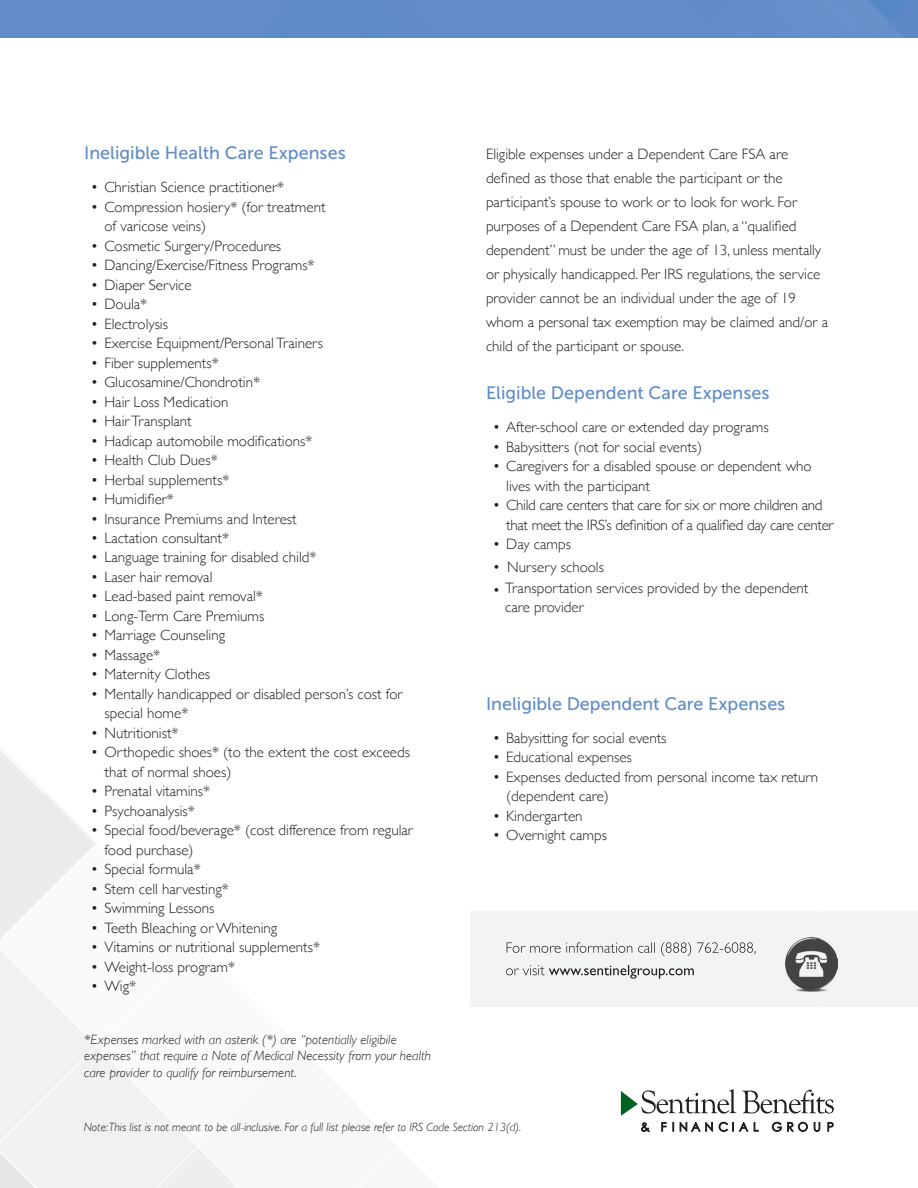
<style>
.page{position:relative;width:918px;height:1188px;background:#fff}
.page>*{position:absolute;margin:0;border:0;box-sizing:border-box;transform-origin:0 0}
.t1{font:18px "Museo Sans 500";color:#608cc8}
.t2{font:300 15px/24px "Gill Sans";color:#231f20}
.t3{font:300 15px/19.5px "Gill Sans";letter-spacing:-.02em;color:#231f20}
.t4{font:italic 300 13.5px/16.5px "Gill Sans";color:#231f20}
.t5{font:italic 300 12px "Gill Sans";color:#231f20}
</style>
<div class="page">
<div style="left:0;top:0;width:918px;height:38px;background:#618cc8"></div>
<svg style="left:0;top:747px;width:125px;height:126px"></svg>
<svg style="left:621px;top:1089px;width:115px;height:27px"></svg>
<svg style="left:742px;top:1090px;width:92px;height:24px"></svg>
<svg style="left:641px;top:1122px;width:10px;height:10px"></svg>
<svg style="left:661px;top:1122px;width:6px;height:10px"></svg>
<svg style="left:673px;top:1122px;width:86px;height:10px"></svg>
<svg style="left:772px;top:1122px;width:36px;height:10px"></svg>
<svg style="left:814px;top:1122px;width:6px;height:10px"></svg>
<svg style="left:827px;top:1122px;width:7px;height:10px"></svg>
<div style="left:820px;top:912px;width:98px;height:95px;background:#f2f3f4"></div>
<div style="left:470px;top:912px;width:350px;height:95px;background:#f2f3f4"></div>
<img style="left:507px;top:942px;width:249px;height:14px">
<img style="left:506px;top:965px;width:39px;height:10px">
<img style="left:549px;top:965px;width:145px;height:14px">
<img style="left:785px;top:938px;width:52px;height:53px">
<p class="t1" style="left:84px;top:143px;width:263px">Ineligible Health Care Expenses</p>
<p class="t2" style="left:91px;top:174px;width:195px">• Christian Science practitioner*</p>
<p class="t2" style="left:104px;top:196px;width:223px;line-height:19.5px;text-indent:-14px">• Compression hosiery* (for treatment of varicose veins)</p>
<p class="t2" style="left:91px;top:233px;width:192px">• Cosmetic Surgery/Procedures</p>
<p class="t2" style="left:91px;top:252px;width:225px">• Dancing/Exercise/Fitness Programs*</p>
<p class="t2" style="left:91px;top:272px;width:102px">• Diaper Service</p>
<p class="t2" style="left:91px;top:291px;width:58px">• Doula*</p>
<p class="t2" style="left:91px;top:311px;width:79px">• Electrolysis</p>
<p class="t2" style="left:91px;top:330px;width:234px">• Exercise Equipment/Personal Trainers</p>
<p class="t2" style="left:91px;top:350px;width:129px">• Fiber supplements*</p>
<p class="t2" style="left:91px;top:369px;width:171px">• Glucosamine/Chondrotin*</p>
<p class="t2" style="left:91px;top:389px;width:139px">• Hair Loss Medication</p>
<p class="t2" style="left:91px;top:408px;width:102px">• Hair Transplant</p>
<p class="t2" style="left:91px;top:428px;width:223px">• Hadicap automobile modifications*</p>
<p class="t2" style="left:91px;top:447px;width:128px">• Health Club Dues*</p>
<p class="t2" style="left:91px;top:467px;width:140px">• Herbal supplements*</p>
<p class="t2" style="left:91px;top:486px;width:84px">• Humidifier*</p>
<p class="t2" style="left:91px;top:506px;width:207px">• Insurance Premiums and Interest</p>
<p class="t2" style="left:91px;top:525px;width:140px">• Lactation consultant*</p>
<p class="t2" style="left:91px;top:545px;width:227px">• Language training for disabled child*</p>
<p class="t2" style="left:91px;top:564px;width:123px">• Laser hair removal</p>
<p class="t2" style="left:91px;top:584px;width:173px">• Lead-based paint removal*</p>
<p class="t2" style="left:91px;top:603px;width:175px">• Long-Term Care Premiums</p>
<p class="t2" style="left:91px;top:623px;width:136px">• Marriage Counseling</p>
<p class="t2" style="left:91px;top:642px;width:71px">• Massage*</p>
<p class="t2" style="left:91px;top:662px;width:121px">• Maternity Clothes</p>
<p class="t2" style="left:104px;top:684px;width:300px;line-height:19.5px;text-indent:-14px">• Mentally handicapped or disabled person’s cost for special home*</p>
<p class="t2" style="left:91px;top:720px;width:89px">• Nutritionist*</p>
<p class="t2" style="left:104px;top:742px;width:307px;line-height:19.5px;text-indent:-14px">• Orthopedic shoes* (to the extent the cost exceeds that of normal shoes)</p>
<p class="t2" style="left:91px;top:779px;width:121px">• Prenatal vitamins*</p>
<p class="t2" style="left:91px;top:798px;width:106px">• Psychoanalysis*</p>
<p class="t2" style="left:104px;top:820px;width:310px;line-height:19.5px;text-indent:-14px">• Special food/beverage* (cost difference from regular food purchase)</p>
<p class="t2" style="left:91px;top:857px;width:111px">• Special formula*</p>
<p class="t2" style="left:91px;top:876px;width:139px">• Stem cell harvesting*</p>
<p class="t2" style="left:91px;top:896px;width:125px">• Swimming Lessons</p>
<p class="t2" style="left:91px;top:915px;width:188px">• Teeth Bleaching or Whitening</p>
<p class="t2" style="left:91px;top:935px;width:231px">• Vitamins or nutritional supplements*</p>
<p class="t2" style="left:91px;top:954px;width:146px">• Weight-loss program*</p>
<p class="t2" style="left:91px;top:974px;width:47px">• Wig*</p>
<p class="t4" style="left:84px;top:1031px;width:348px">*Expenses marked with an asterik (*) are “potentially eligibile expenses” that require a Note of Medical Necessity from your health care provider to qualify for reimbursement.</p>
<p class="t2" style="left:486px;top:141px;width:344px">Eligible expenses under a Dependent Care FSA are defined as those that enable the participant or the participant’s spouse to work or to look for work. For purposes of a Dependent Care FSA plan, a “qualified dependent” must be under the age of 13, unless mentally or physically handicapped. Per IRS regulations, the service provider cannot be an individual under the age of 19 whom a personal tax exemption may be claimed and/or a child of the participant or spouse.</p>
<p class="t1" style="left:486px;top:383px;width:285px">Eligible Dependent Care Expenses</p>
<p class="t2" style="left:493px;top:414px;width:277px">• After-school care or extended day programs</p>
<p class="t2" style="left:493px;top:434px;width:211px">• Babysitters (not for social events)</p>
<p class="t2" style="left:506px;top:456px;width:307px;line-height:19.5px;text-indent:-14px">• Caregivers for a disabled spouse or dependent who lives with the participant</p>
<p class="t3" style="left:506px;top:495px;width:329px;text-indent:-14px">• Child care centers that care for six or more children and that meet the IRS’s definition of a qualified day care center</p>
<p class="t2" style="left:493px;top:531px;width:80px">• Day camps</p>
<p class="t2" style="left:493px;top:555px;width:113px">• Nursery schools</p>
<p class="t2" style="left:505px;top:577px;width:305px;line-height:19.5px;text-indent:-12px">• Transportation services provided by the dependent care provider</p>
<p class="t1" style="left:486px;top:693px;width:301px">Ineligible Dependent Care Expenses</p>
<p class="t2" style="left:493px;top:725px;width:175px">• Babysitting for social events</p>
<p class="t2" style="left:493px;top:744px;width:141px">• Educational expenses</p>
<p class="t2" style="left:506px;top:766px;width:313px;line-height:19.5px;text-indent:-14px">• Expenses deducted from personal income tax return (dependent care)</p>
<p class="t2" style="left:493px;top:803px;width:91px">• Kindergarten</p>
<p class="t2" style="left:493px;top:822px;width:116px">• Overnight camps</p>
<p class="t5" style="left:84px;top:1120px;width:439px">Note: This list is not meant to be all-inclusive. For a full list please refer to IRS Code Section 213(d).</p>
</div>
